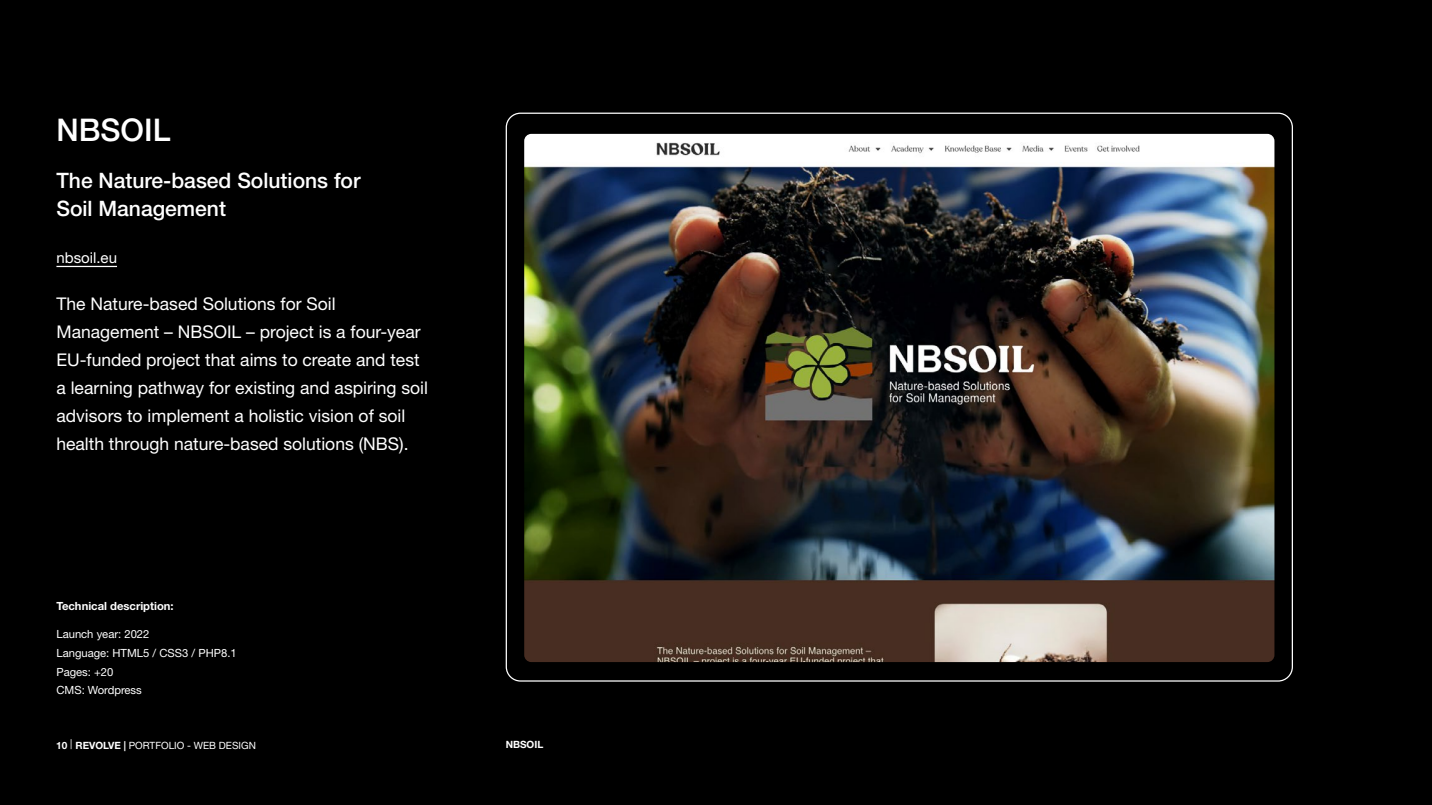
<style>
.page{position:relative;width:1432px;height:805px;background:#fff}
.page>*{position:absolute;margin:0;border:0;box-sizing:border-box;transform-origin:0 0}
.t1{font:500 31.25px "Helvetica Neue LT Std";color:#fff}
.t2{font:500 21.25px/28.1px "Helvetica Neue LT Std";color:#fff}
.t3{font:17.5px/28.1px "Helvetica Neue LT Std";color:#fff}
.t4{font:15px "Helvetica Neue LT Std";color:#fff}
.t5{font:11.25px/18.8px "Helvetica Neue LT Std";color:#fff}
.t6{font:700 11.25px "Helvetica Neue LT Std";color:#fff}
.t7{font:10px "Helvetica Neue LT Std";color:#fff}
.t8{font:700 10px "Helvetica Neue LT Std";color:#fff}
.s1{font-weight:700}
</style>
<div class="page">
<div style="left:0;top:1px;width:1431px;height:803px;background:#000"></div>
<img style="left:524px;top:134px;width:750px;height:528px">
<hr style="left:56px;top:266px;width:61px;height:1px;background:#fff">
<h1 class="t1" style="left:56px;top:111px;width:116px">NBSOIL</h1>
<p class="t2" style="left:56px;top:166px;width:305px">The Nature-based Solutions for<br>Soil Management</p>
<p class="t4" style="left:56px;top:248px;width:62px">nbsoil.eu</p>
<p class="t3" style="left:56px;top:289px;width:373px">The Nature-based Solutions for Soil Management – NBSOIL – project is a four-year EU-funded project that aims to create and test a learning pathway for existing and aspiring soil advisors to implement a holistic vision of soil health through nature-based solutions (NBS).</p>
<p class="t6" style="left:56px;top:598px;width:119px">Technical description:</p>
<p class="t5" style="left:56px;top:624px;width:182px">Launch year: 2022<br>Language: HTML5 / CSS3 / PHP8.1<br>Pages: +20<br>CMS: Wordpress</p>
<p class="t7" style="left:56px;top:738px;width:201px"><span class="s1">10</span> | <span class="s1">REVOLVE |</span> PORTFOLIO - WEB DESIGN</p>
<p class="t8" style="left:506px;top:738px;width:39px">NBSOIL</p>
</div>
